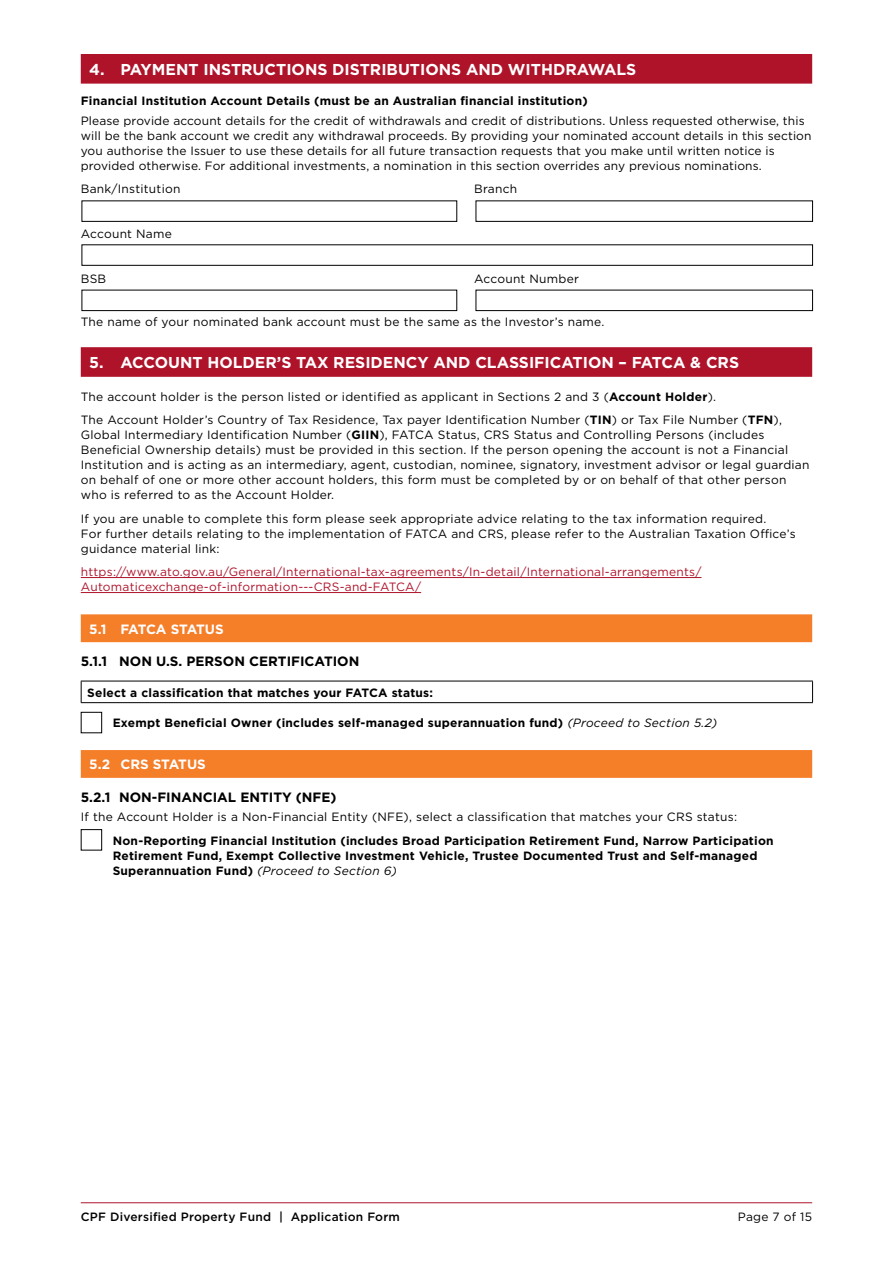
<style>
.page{position:relative;width:893px;height:1263px;background:#fff}
.page>*{position:absolute;margin:0;border:0;box-sizing:border-box;transform-origin:0 0}
.t1{font:700 15.75px "Gotham";color:#fff}
.t2{font:700 13.5px "Gotham";color:#000}
.t3{font:700 13.5px "Gotham";letter-spacing:-.015em;color:#fff}
.t4{font:12px/15px "Gotham";letter-spacing:.02em;color:#000}
.t5{font:700 12px/15px "Gotham";letter-spacing:.02em;color:#000}
.t6{font:12px/15px "Gotham";letter-spacing:.02em;color:#ae132a}
.t7{font:500 12px "Gotham";letter-spacing:.02em;color:#000}
.s1{font-weight:700}
.s2{font-weight:400;font-style:italic}
</style>
<div class="page">
<hr style="left:81px;top:1202px;width:731px;height:1px;background:#ae132a">
<hr style="left:81px;top:577px;width:620px;height:1px;background:#ae132a">
<hr style="left:81px;top:592px;width:340px;height:1px;background:#ae132a">
<div style="left:81px;top:54px;width:731px;height:30px;background:#ae132a"></div>
<div style="left:81px;top:347px;width:731px;height:30px;background:#ae132a"></div>
<div style="left:81px;top:614px;width:731px;height:28px;background:#f57e29"></div>
<hr style="left:81px;top:681px;width:732px;height:1px;background:#000">
<svg style="left:81px;top:681px;width:1px;height:21px"></svg>
<svg style="left:812px;top:681px;width:1px;height:21px"></svg>
<hr style="left:81px;top:702px;width:732px;height:1px;background:#000">
<svg style="left:81px;top:750px;width:731px;height:28px;background:#f57e2a"></svg>
<div style="left:82px;top:290px;width:375px;height:21px;border:1px solid #000"></div>
<div style="left:82px;top:200px;width:375px;height:22px;border:1px solid #000"></div>
<div style="left:476px;top:290px;width:337px;height:21px;border:1px solid #000"></div>
<div style="left:476px;top:200px;width:337px;height:22px;border:1px solid #000"></div>
<div style="left:82px;top:244px;width:731px;height:22px;border:1px solid #000"></div>
<div style="left:81px;top:712px;width:21px;height:21px;border:1px solid #000"></div>
<div style="left:81px;top:829px;width:21px;height:21px;border:1px solid #000"></div>
<h1 class="t1" style="left:89px;top:59px;width:549px">4. PAYMENT INSTRUCTIONS DISTRIBUTIONS AND WITHDRAWALS</h1>
<p class="t5" style="left:81px;top:94px;width:509px">Financial Institution Account Details (must be an Australian financial institution)</p>
<p class="t4" style="left:81px;top:113px;width:732px">Please provide account details for the credit of withdrawals and credit of distributions. Unless requested otherwise, this will be the bank account we credit any withdrawal proceeds. By providing your nominated account details in this section you authorise the Issuer to use these details for all future transaction requests that you make until written notice is provided otherwise. For additional investments, a nomination in this section overrides any previous nominations.</p>
<p class="t4" style="left:81px;top:181px;width:101px">Bank/Institution</p>
<p class="t4" style="left:474px;top:181px;width:45px">Branch</p>
<p class="t4" style="left:81px;top:226px;width:93px">Account Name</p>
<p class="t4" style="left:81px;top:271px;width:27px">BSB</p>
<p class="t4" style="left:474px;top:271px;width:106px">Account Number</p>
<p class="t4" style="left:81px;top:314px;width:525px">The name of your nominated bank account must be the same as the Investor’s name.</p>
<h1 class="t1" style="left:89px;top:352px;width:651px">5. ACCOUNT HOLDER’S TAX RESIDENCY AND CLASSIFICATION – FATCA &amp; CRS</h1>
<p class="t4" style="left:81px;top:384px;width:703px;line-height:23.5px">The account holder is the person listed or identified as applicant in Sections 2 and 3 (<span class="s1">Account Holder</span>).<br>The Account Holder’s Country of Tax Residence, Tax payer Identification Number (<span class="s1">TIN</span>) or Tax File Number (<span class="s1">TFN</span>),</p>
<p class="t4" style="left:81px;top:427px;width:730px">Global Intermediary Identification Number (<span class="s1">GIIN</span>), FATCA Status, CRS Status and Controlling Persons (includes Beneficial Ownership details) must be provided in this section. If the person opening the account is not a Financial Institution and is acting as an intermediary, agent, custodian, nominee, signatory, investment advisor or legal guardian on behalf of one or more other account holders, this form must be completed by or on behalf of that other person who is referred to as the Account Holder.</p>
<p class="t4" style="left:81px;top:511px;width:716px">If you are unable to complete this form please seek appropriate advice relating to the tax information required.<br>For further details relating to the implementation of FATCA and CRS, please refer to the Australian Taxation Office’s guidance material link:</p>
<p class="t6" style="left:81px;top:564px;width:622px">https://www.ato.gov.au/General/International-tax-agreements/In-detail/International-arrangements/<br>Automaticexchange-of-information---CRS-and-FATCA/</p>
<p class="t3" style="left:89px;top:620px;width:136px">5.1 FATCA STATUS</p>
<p class="t2" style="left:81px;top:652px;width:280px">5.1.1 NON U.S. PERSON CERTIFICATION</p>
<p class="t5" style="left:87px;top:685px;width:347px">Select a classification that matches your FATCA status:</p>
<p class="t5" style="left:113px;top:715px;width:606px">Exempt Beneficial Owner (includes self-managed superannuation fund) <span class="s2">(Proceed to Section 5.2)</span></p>
<p class="t3" style="left:89px;top:756px;width:118px">5.2 CRS STATUS</p>
<p class="t2" style="left:81px;top:788px;width:257px">5.2.1 NON-FINANCIAL ENTITY (NFE)</p>
<p class="t4" style="left:81px;top:809px;width:658px">If the Account Holder is a Non-Financial Entity (NFE), select a classification that matches your CRS status:</p>
<p class="t5" style="left:113px;top:833px;width:662px">Non-Reporting Financial Institution (includes Broad Participation Retirement Fund, Narrow Participation<br>Retirement Fund, Exempt Collective Investment Vehicle, Trustee Documented Trust and Self-managed<br>Superannuation Fund) <span class="s2">(Proceed to Section 6)</span></p>
<p class="t7" style="left:81px;top:1208px;width:321px">CPF Diversified Property Fund | Application Form</p>
<p class="t4" style="left:738px;top:1209px;width:76px">Page 7 of 15</p>
</div>
